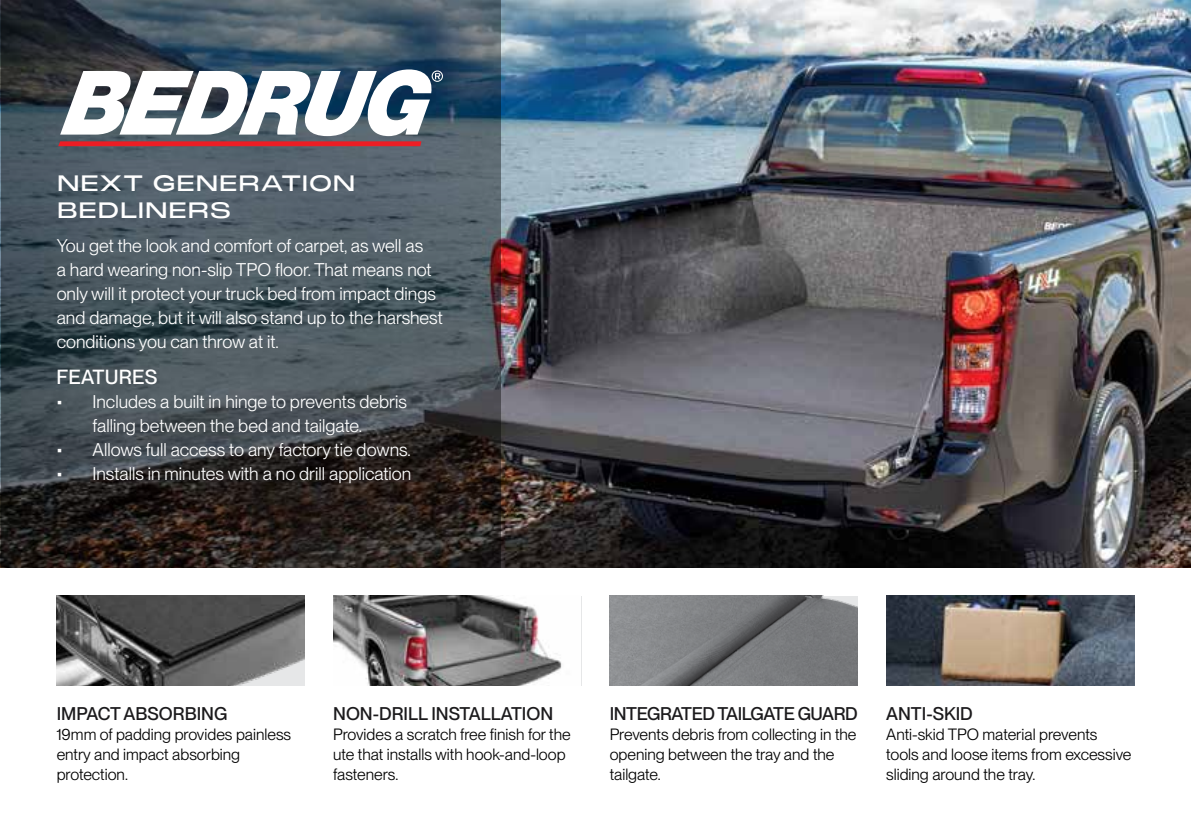
<style>
.page{position:relative;width:1191px;height:840px;background:#fff}
.page>*{position:absolute;margin:0;border:0;box-sizing:border-box;transform-origin:0 0}
.t1{font:22px/26.4px "PP Monument Extended";letter-spacing:.025em;color:#fff}
.t2{font:500 20px "PP Neue Montreal";letter-spacing:.01em;color:#fff}
.t3{font:18px/24px "PP Neue Montreal";color:#fff}
.t4{font:500 18px "PP Neue Montreal";color:#1b1a1c}
.t5{font:500 18px "PP Neue Montreal";letter-spacing:-.02em;color:#1b1a1c}
.t6{font:16px/20px "PP Neue Montreal";color:#000}
</style>
<div class="page">
<img style="left:0;top:0;width:1191px;height:567px">
<svg style="left:1px;top:0;width:500px;height:567px"></svg>
<svg style="left:58px;top:69px;width:385px;height:77px"></svg>
<img style="left:57px;top:595px;width:248px;height:90px">
<img style="left:333px;top:595px;width:229px;height:90px">
<img style="left:609px;top:595px;width:248px;height:90px">
<img style="left:887px;top:595px;width:247px;height:90px">
<p class="t1" style="left:57px;top:169px;width:300px">NEXT GENERATION<br>BEDLINERS</p>
<p class="t3" style="left:57px;top:233px;width:387px">You get the look and comfort of carpet, as well as<br>a hard wearing non-slip TPO floor. That means not only will it protect your truck bed from impact dings and damage, but it will also stand up to the harshest conditions you can throw at it.</p>
<p class="t2" style="left:57px;top:365px;width:102px">FEATURES</p>
<p class="t3" style="left:57px;top:389px;width:352px;text-align:center">• Includes a built in hinge to prevents debris falling between the bed and tailgate.</p>
<p class="t3" style="left:57px;top:437px;width:356px">• Allows full access to any factory tie downs.</p>
<p class="t3" style="left:57px;top:461px;width:356px">• Installs in minutes with a no drill application</p>
<p class="t4" style="left:57px;top:702px;width:172px">IMPACT ABSORBING</p>
<p class="t6" style="left:57px;top:724px;width:236px">19mm of padding provides painless entry and impact absorbing protection.</p>
<p class="t4" style="left:333px;top:702px;width:221px">NON-DRILL INSTALLATION</p>
<p class="t6" style="left:333px;top:724px;width:239px">Provides a scratch free finish for the ute that installs with hook-and-loop fasteners.</p>
<p class="t5" style="left:609px;top:702px;width:250px">INTEGRATED TAILGATE GUARD</p>
<p class="t6" style="left:609px;top:724px;width:248px">Prevents debris from collecting in the opening between the tray and the tailgate.</p>
<p class="t4" style="left:886px;top:702px;width:88px">ANTI-SKID</p>
<p class="t6" style="left:886px;top:724px;width:247px">Anti-skid TPO material prevents tools and loose items from excessive sliding around the tray.</p>
</div>
